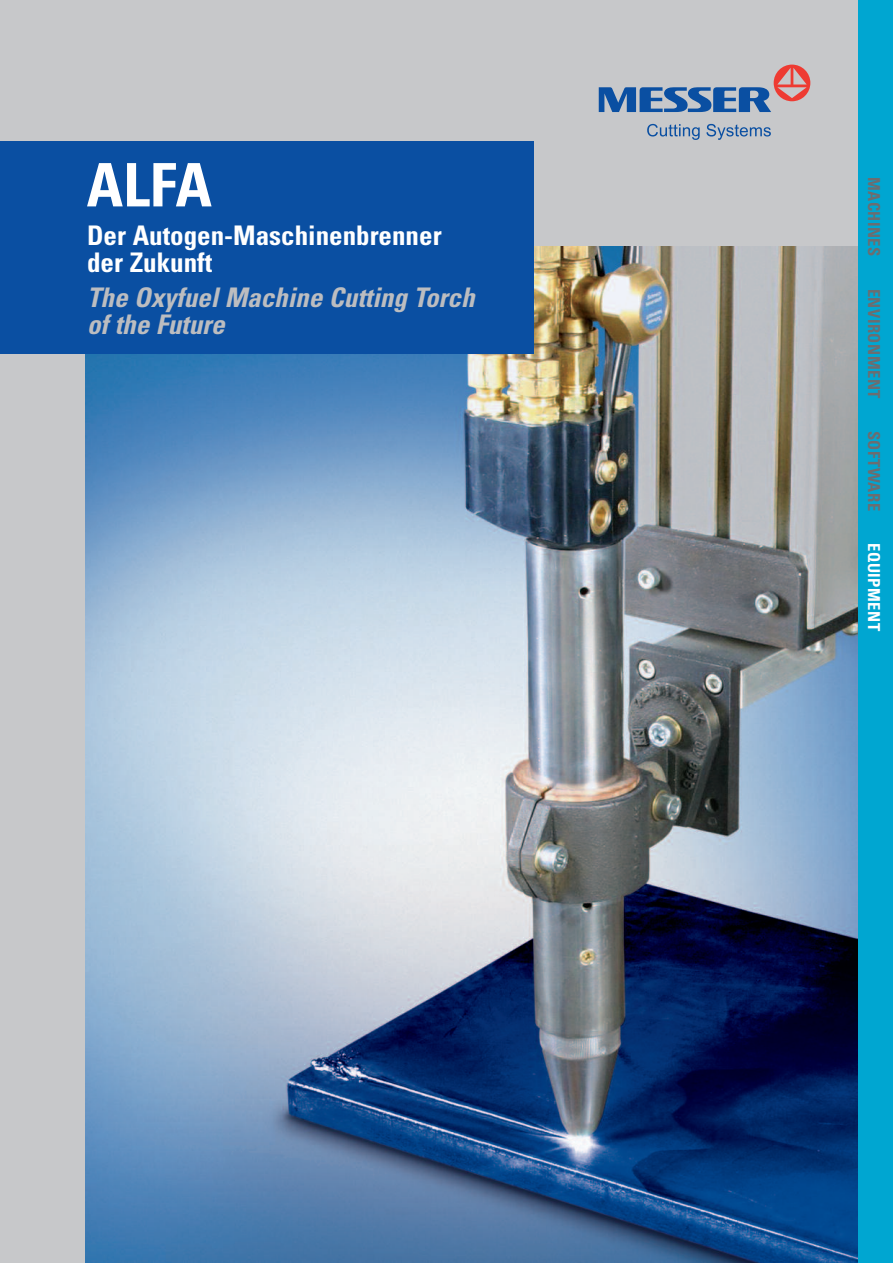
<style>
.page{position:relative;width:893px;height:1263px;background:#c7c8ca}
.page>*{position:absolute;margin:0;border:0;box-sizing:border-box;transform-origin:0 0}
.t1{font:700 condensed 60px "Univers";color:#fff}
.t2{font:italic 700 condensed 27px/27px "Univers";color:#bcbdc0}
.t3{font:700 condensed 27px/27px "Univers";color:#fff}
.t4{font:700 condensed 16.5px "Univers";letter-spacing:.03em;color:#6c6d70}
.t5{font:700 condensed 16.5px "Univers";letter-spacing:.03em;color:#fff}
</style>
<div class="page">
<img style="left:85px;top:247px;width:774px;height:1016px">
<div style="left:859px;top:0;width:34px;height:1263px;background:#00a6d1"></div>
<div style="left:0;top:141px;width:534px;height:213px;background:#0a4fa2"></div>
<svg style="left:599px;top:65px;width:211px;height:47px"></svg>
<svg style="left:647px;top:124px;width:53px;height:16px"></svg>
<svg style="left:706px;top:124px;width:65px;height:16px"></svg>
<h1 class="t1" style="left:87px;top:163px;width:127px">ALFA</h1>
<p class="t3" style="left:87px;top:224px;width:356px">Der Autogen-Maschinenbrenner der Zukunft</p>
<p class="t2" style="left:87px;top:286px;width:389px">The Oxyfuel Machine Cutting Torch of the Future</p>
<p class="t4" style="left:880px;top:177px;width:81px;rotate:90deg">MACHINES</p>
<p class="t4" style="left:880px;top:289px;width:111px;rotate:90deg">ENVIRONMENT</p>
<p class="t4" style="left:880px;top:431px;width:82px;rotate:90deg">SOFTWARE</p>
<p class="t5" style="left:880px;top:543px;width:89px;rotate:90deg">EQUIPMENT</p>
</div>
